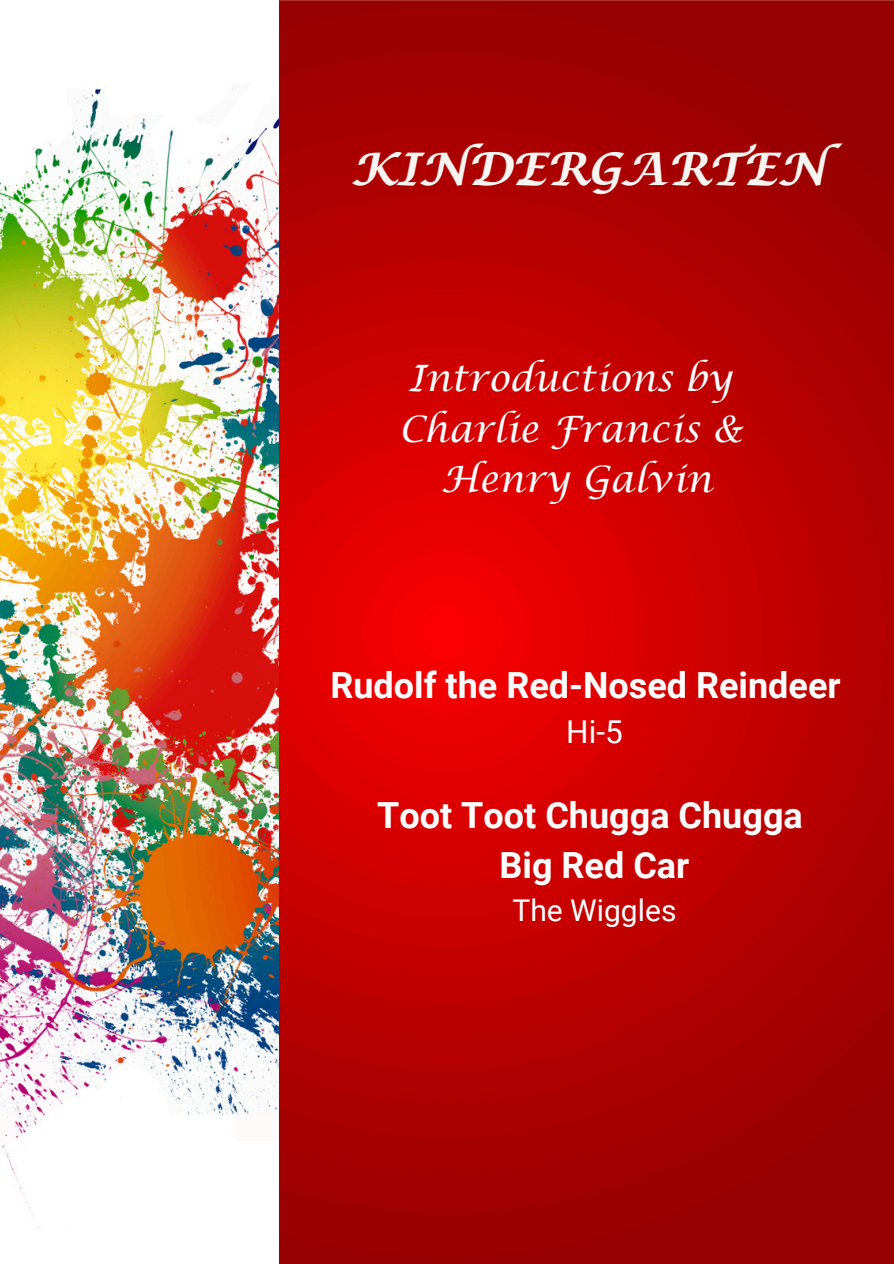
<style>
.page{position:relative;width:894px;height:1264px;background:#fff}
.page>*{position:absolute;margin:0;border:0;box-sizing:border-box;transform-origin:0 0}
.t1{font:700 45px "Lucida Calligraphy Std";color:#f7f5f2}
.t2{font:36.45px "Lucida Calligraphy";color:#fff}
.t3{font:700 36px "Roboto";color:#fff}
.t4{font:31.5px "Roboto";color:#fff}
.t5{font:30px "Roboto";color:#fff}
</style>
<div class="page">
<img style="left:278px;top:0;width:615px;height:1263px">
<img style="left:0;top:87px;width:278px;height:1141px">
<p class="t1" style="left:350px;top:141px;width:477px">KINDERGARTEN</p>
<h1 class="t2" style="left:408px;top:357px;width:325px">Introductions by</h1>
<p class="t2" style="left:399px;top:408px;width:344px">Charlie Francis &amp;</p>
<p class="t2" style="left:441px;top:458px;width:272px">Henry Galvin</p>
<p class="t3" style="left:330px;top:664px;width:511px">Rudolf the Red-Nosed Reindeer</p>
<p class="t4" style="left:566px;top:713px;width:58px">Hi-5</p>
<p class="t3" style="left:377px;top:795px;width:427px">Toot Toot Chugga Chugga</p>
<p class="t3" style="left:499px;top:844px;width:191px">Big Red Car</p>
<p class="t5" style="left:512px;top:892px;width:165px">The Wiggles</p>
</div>
